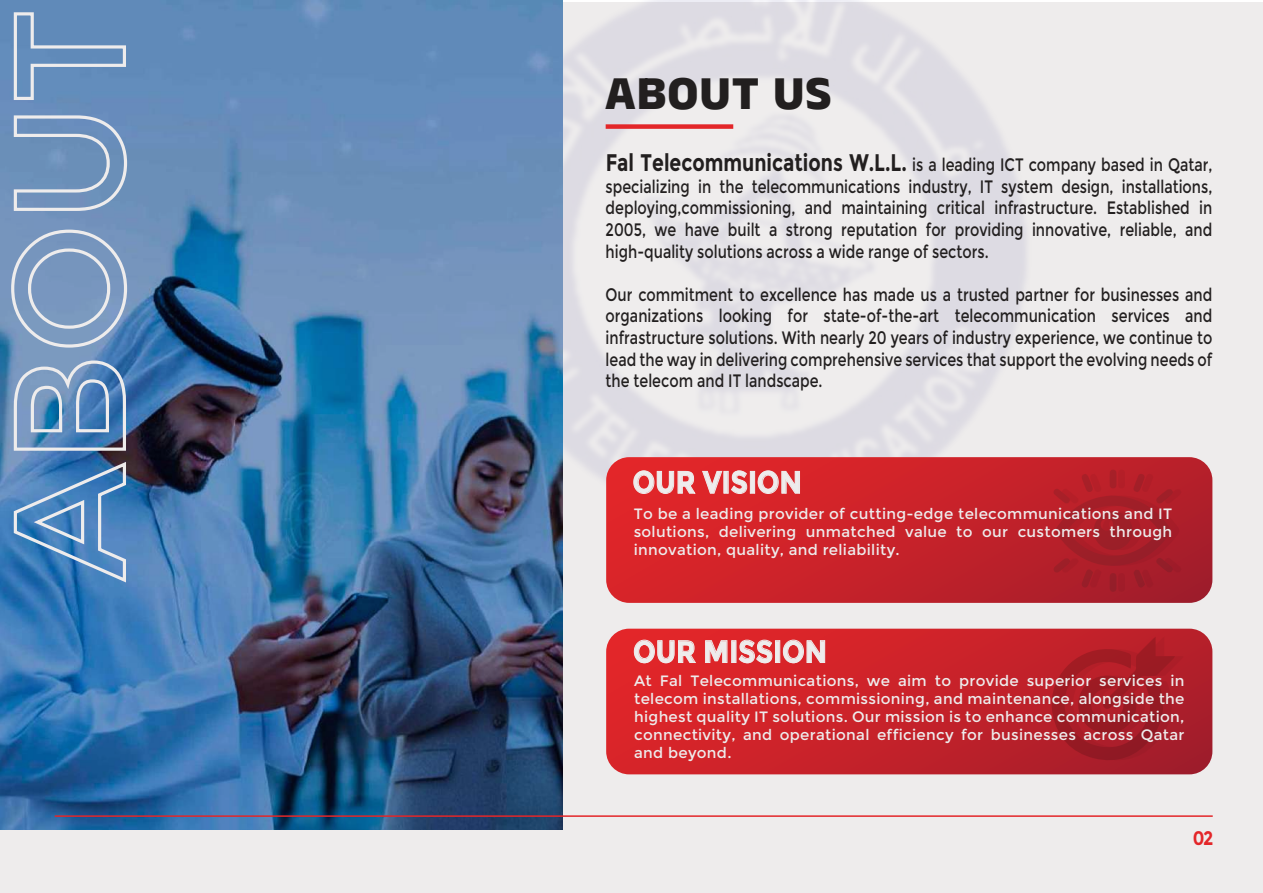
<style>
.page{position:relative;width:1263px;height:893px;background:#fff}
.page>*{position:absolute;margin:0;border:0;box-sizing:border-box;transform-origin:0 0}
.t1{font:500 48px "Anek Malayalam";letter-spacing:.02em;color:#221f1f}
.t2{font:700 31.35px "Montserrat";color:#eeecec;scale:.87 1}
.t3{font:700 19.5px "Montserrat";color:#e32629;scale:.87 1}
.t4{font:18px/21.6px "Montserrat";color:#221f1f;text-align:justify;scale:.79 1}
.t5{font:15px/18px "Montserrat";letter-spacing:.02em;color:#eeecec;text-align:justify}
.s1{font-weight:700;font-size:24px}
</style>
<div class="page">
<div style="left:0;top:2px;width:1263px;height:891px;background:#eeecec"></div>
<img style="left:562px;top:0;width:651px;height:676px">
<div style="left:606px;top:124px;width:127px;height:5px;background:#e32629"></div>
<svg style="left:606px;top:457px;width:606px;height:146px;background:#ca242b"></svg>
<img style="left:0;top:0;width:562px;height:829px">
<svg style="left:12px;top:459px;width:116px;height:126px;background:#5388bd"></svg>
<svg style="left:12px;top:359px;width:116px;height:93px"></svg>
<svg style="left:10px;top:228px;width:119px;height:121px;background:#85a1c4"></svg>
<svg style="left:12px;top:114px;width:117px;height:99px;background:#7e9cc1"></svg>
<svg style="left:12px;top:11px;width:116px;height:91px;background:#7196c0"></svg>
<hr style="left:55px;top:815px;width:1158px;height:2px;background:#e32629">
<svg style="left:1053px;top:470px;width:128px;height:122px;background:#ab1e29"></svg>
<svg style="left:633px;top:470px;width:63px;height:24px;background:#e24f52"></svg>
<svg style="left:702px;top:470px;width:21px;height:24px"></svg>
<div style="left:723px;top:471px;width:6px;height:23px;border:1px solid #eeecec"></div>
<svg style="left:730px;top:470px;width:17px;height:24px"></svg>
<div style="left:750px;top:471px;width:5px;height:23px;border:1px solid #eeecec"></div>
<svg style="left:757px;top:470px;width:43px;height:24px"></svg>
<svg style="left:606px;top:629px;width:606px;height:145px;background:#ca232b"></svg>
<svg style="left:1052px;top:637px;width:131px;height:123px;background:#a71d27"></svg>
<svg style="left:634px;top:639px;width:62px;height:24px"></svg>
<svg style="left:705px;top:640px;width:23px;height:23px"></svg>
<div style="left:731px;top:640px;width:5px;height:23px;border:1px solid #eeecec"></div>
<svg style="left:738px;top:639px;width:35px;height:24px"></svg>
<div style="left:775px;top:640px;width:5px;height:23px;border:1px solid #eeecec"></div>
<svg style="left:783px;top:639px;width:42px;height:24px"></svg>
<h1 class="t1" style="left:605px;top:66px;width:228px">ABOUT US</h1>
<p class="t4" style="left:606px;top:154px;width:770px"><span class="s1">Fal Telecommunications W.L.L.</span> is a leading ICT company based in Qatar, specializing in the telecommunications industry, IT system design, installations, deploying,commissioning, and maintaining critical infrastructure. Established in 2005, we have built a strong reputation for providing innovative, reliable, and high-quality solutions across a wide range of sectors.</p>
<p class="t4" style="left:606px;top:284px;width:769px">Our commitment to excellence has made us a trusted partner for businesses and organizations looking for state-of-the-art telecommunication services and infrastructure solutions. With nearly 20 years of industry experience, we continue to lead the way in delivering comprehensive services that support the evolving needs of the telecom and IT landscape.</p>
<h2 class="t2" style="left:633px;top:464px;width:196px">OUR VISION</h2>
<p class="t5" style="left:634px;top:505px;width:540px">To be a leading provider of cutting-edge telecommunications and IT solutions, delivering unmatched value to our customers through innovation, quality, and reliability.</p>
<h2 class="t2" style="left:633px;top:633px;width:224px">OUR MISSION</h2>
<p class="t5" style="left:634px;top:672px;width:552px">At Fal Telecommunications, we aim to provide superior services in telecom installations, commissioning, and maintenance, alongside the highest quality IT solutions. Our mission is to enhance communication, connectivity, and operational efficiency for businesses across Qatar and beyond.</p>
<p class="t3" style="left:1193px;top:826px;width:25px">02</p>
</div>
